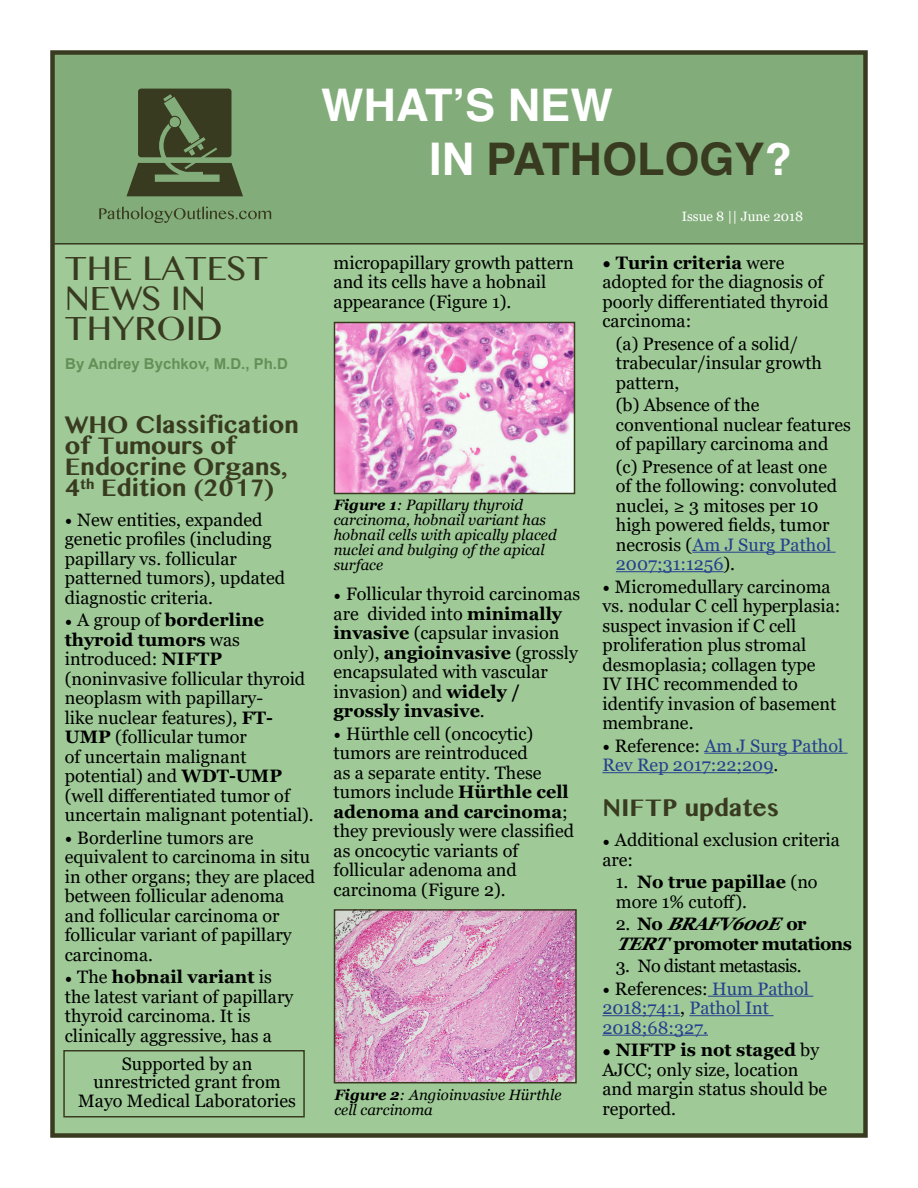
<style>
.page{position:relative;width:918px;height:1188px;background:#fff}
.page>*{position:absolute;margin:0;border:0;box-sizing:border-box;transform-origin:0 0}
.t1{font:700 45px/54px "Helvetica";color:#fff}
.t2{font:30px/30px "Bangla MN";color:#393b21}
.t3{font:700 21px/21px "Bangla MN";color:#393b21}
.t4{font:18px/19.5px "Georgia";color:#000}
.t5{font:18px/19.5px "Georgia";color:#25408f}
.t6{font:700 18px/19.5px "Georgia";letter-spacing:-.035em;color:#000}
.t7{font:18px "Georgia";letter-spacing:-.035em;color:#000}
.t8{font:italic 15px/15px "Georgia";color:#000}
.t9{font:700 15px "Arial";color:#648f57}
.t10{font:13.5px "Georgia";color:#fff}
.s1{color:#393b21}
.s2{font-size:19.5px}
.s3{font-weight:700}
.s4{font-weight:700;font-size:19.5px}
.s5{color:#25408f}
.s6{font-size:19.5px;color:#000}
.s7{color:#000}
.s8{font-weight:400}
.s9{font-style:italic}
</style>
<div class="page">
<div style="left:50px;top:50px;width:818px;height:1088px;background:#9fca97"></div>
<hr style="left:692px;top:552px;width:144px;height:1px;background:#25408f">
<hr style="left:616px;top:571px;width:107px;height:1px;background:#25408f">
<hr style="left:704px;top:753px;width:144px;height:1px;background:#25408f">
<hr style="left:602px;top:772px;width:171px;height:1px;background:#25408f">
<hr style="left:708px;top:996px;width:105px;height:1px;background:#25408f">
<hr style="left:602px;top:1015px;width:78px;height:1px;background:#25408f">
<hr style="left:689px;top:1015px;width:84px;height:1px;background:#25408f">
<hr style="left:602px;top:1035px;width:106px;height:1px;background:#25408f">
<div style="left:54px;top:54px;width:810px;height:190px;background:#82ad7a;border:2px solid #393b21"></div>
<hr style="left:54px;top:243px;width:810px;height:1px;background:#393b21">
<svg style="left:138px;top:89px;width:93px;height:68px;background:#444c2e"></svg>
<svg style="left:126px;top:163px;width:117px;height:33px"></svg>
<div style="left:168px;top:116px;width:13px;height:12px;border:1px solid #393b21;border-radius:50%"></div>
<svg style="left:99px;top:207px;width:172px;height:16px"></svg>
<img style="left:337px;top:912px;width:237px;height:168px">
<div style="left:334px;top:909px;width:243px;height:174px;border:2px solid #393b21"></div>
<img style="left:337px;top:325px;width:235px;height:166px">
<div style="left:334px;top:322px;width:241px;height:172px;border:2px solid #393b21"></div>
<div style="left:63px;top:1050px;width:242px;height:68px;border:2px solid #393b21"></div>
<h1 class="t1" style="left:429px;top:79px;width:364px;text-indent:-108px">WHAT’S NEW<br>IN <span class="s1">PATHOLOGY</span>?</h1>
<p class="t10" style="left:682px;top:208px;width:123px">Issue 8 || June 2018</p>
<h2 class="t2" style="left:65px;top:253px;width:203px">THE LATEST<br>NEWS IN<br>THYROID</h2>
<p class="t9" style="left:65px;top:353px;width:224px">By Andrey Bychkov, M.D., Ph.D</p>
<p class="t3" style="left:65px;top:414px;width:235px">WHO Classification of Tumours of<br>Endocrine Organs,<br>4<sup>th</sup> Edition (2017)</p>
<p class="t4" style="left:65px;top:510px;width:222px"><span class="s2">•</span> New entities, expanded genetic profiles (including papillary vs. follicular patterned tumors), updated diagnostic criteria.</p>
<p class="t4" style="left:65px;top:611px;width:251px"><span class="s2">•</span> A group of <span class="s3">borderline thyroid tumors</span> was introduced: <span class="s3">NIFTP </span>(noninvasive follicular thyroid neoplasm with papillary-<br>like nuclear features), <span class="s3">FT-<br>UMP</span> (follicular tumor<br>of uncertain malignant potential) and <span class="s3">WDT-UMP </span>(well differentiated tumor of uncertain malignant potential).</p>
<p class="t4" style="left:65px;top:828px;width:252px"><span class="s2">•</span> Borderline tumors are equivalent to carcinoma in situ in other organs; they are placed between follicular adenoma and follicular carcinoma or follicular variant of papillary carcinoma.</p>
<p class="t4" style="left:65px;top:968px;width:230px"><span class="s2">•</span> The <span class="s3">hobnail variant</span> is the latest variant of papillary thyroid carcinoma. It is clinically aggressive, has a</p>
<p class="t4" style="left:78px;top:1054px;width:219px;line-height:18.8px;text-align:center">Supported by an unrestricted grant from<br>Mayo Medical Laboratories</p>
<p class="t4" style="left:334px;top:253px;width:242px">micropapillary growth pattern and its cells have a hobnail appearance (Figure 1).</p>
<p class="t8" style="left:334px;top:497px;width:224px"><span class="s3">Figure 1</span>: Papillary thyroid carcinoma, hobnail variant has hobnail cells with apically placed nuclei and bulging of the apical surface</p>
<p class="t4" style="left:334px;top:585px;width:248px"><span class="s2">•</span> Follicular thyroid carcinomas are divided into <span class="s3">minimally invasive</span> (capsular invasion only), <span class="s3">angioinvasive</span> (grossly encapsulated with vascular invasion) and <span class="s3">widely / grossly invasive</span>.</p>
<p class="t4" style="left:334px;top:724px;width:242px"><span class="s2">•</span> Hürthle cell (oncocytic) tumors are reintroduced<br>as a separate entity. These tumors include <span class="s3">Hürthle cell adenoma and carcinoma</span>; they previously were classified as oncocytic variants of follicular adenoma and carcinoma (Figure 2).</p>
<p class="t8" style="left:334px;top:1087px;width:228px"><span class="s3">Figure 2</span>: Angioinvasive Hürthle cell carcinoma</p>
<p class="t4" style="left:602px;top:253px;width:227px"><span class="s4">•</span> <span class="s3">Turin criteria</span> were adopted for the diagnosis of poorly differentiated thyroid carcinoma:</p>
<p class="t4" style="left:616px;top:334px;width:208px">(a) Presence of a solid/ trabecular/insular growth pattern,</p>
<p class="t4" style="left:616px;top:396px;width:236px">(b) Absence of the conventional nuclear features of papillary carcinoma and</p>
<p class="t4" style="left:616px;top:457px;width:223px">(c) Presence of at least one of the following: convoluted nuclei, ≥ 3 mitoses per 10 high powered fields, tumor necrosis (<span class="s5">Am J Surg Pathol<br>2007;31:1256</span>).</p>
<p class="t4" style="left:602px;top:577px;width:240px"><span class="s2">•</span> Micromedullary carcinoma vs. nodular C cell hyperplasia: suspect invasion if C cell proliferation plus stromal desmoplasia; collagen type<br>IV IHC recommended to identify invasion of basement membrane.</p>
<p class="t5" style="left:602px;top:736px;width:242px"><span class="s6">•</span> <span class="s7">Reference:</span> Am J Surg Pathol<br>Rev Rep 2017:22;209<span class="s7">.</span></p>
<p class="t3" style="left:602px;top:798px;width:178px">NIFTP updates</p>
<p class="t4" style="left:602px;top:831px;width:239px"><span class="s2">•</span> Additional exclusion criteria are:</p>
<p class="t4" style="left:616px;top:873px;width:203px">1. <span class="s3">No true papillae</span> (no more 1% cutoff).</p>
<p class="t6" style="left:616px;top:914px;width:238px"><span class="s8">2 .</span> N o <span class="s9">BRAFV600E</span>o r<br><span class="s9">TERT</span>promoter mutations</p>
<p class="t7" style="left:616px;top:955px;width:187px">3. No distant metastasis.</p>
<p class="t5" style="left:602px;top:979px;width:208px"><span class="s6">•</span> <span class="s7">References:</span> Hum Pathol<br>2018;74:1<span class="s7">,</span> Pathol Int<br>2018;68:327.</p>
<p class="t4" style="left:602px;top:1041px;width:226px"><span class="s4">•</span> <span class="s3">NIFTP is not staged</span> by<br>AJCC; only size, location and margin status should be reported.</p>
</div>
